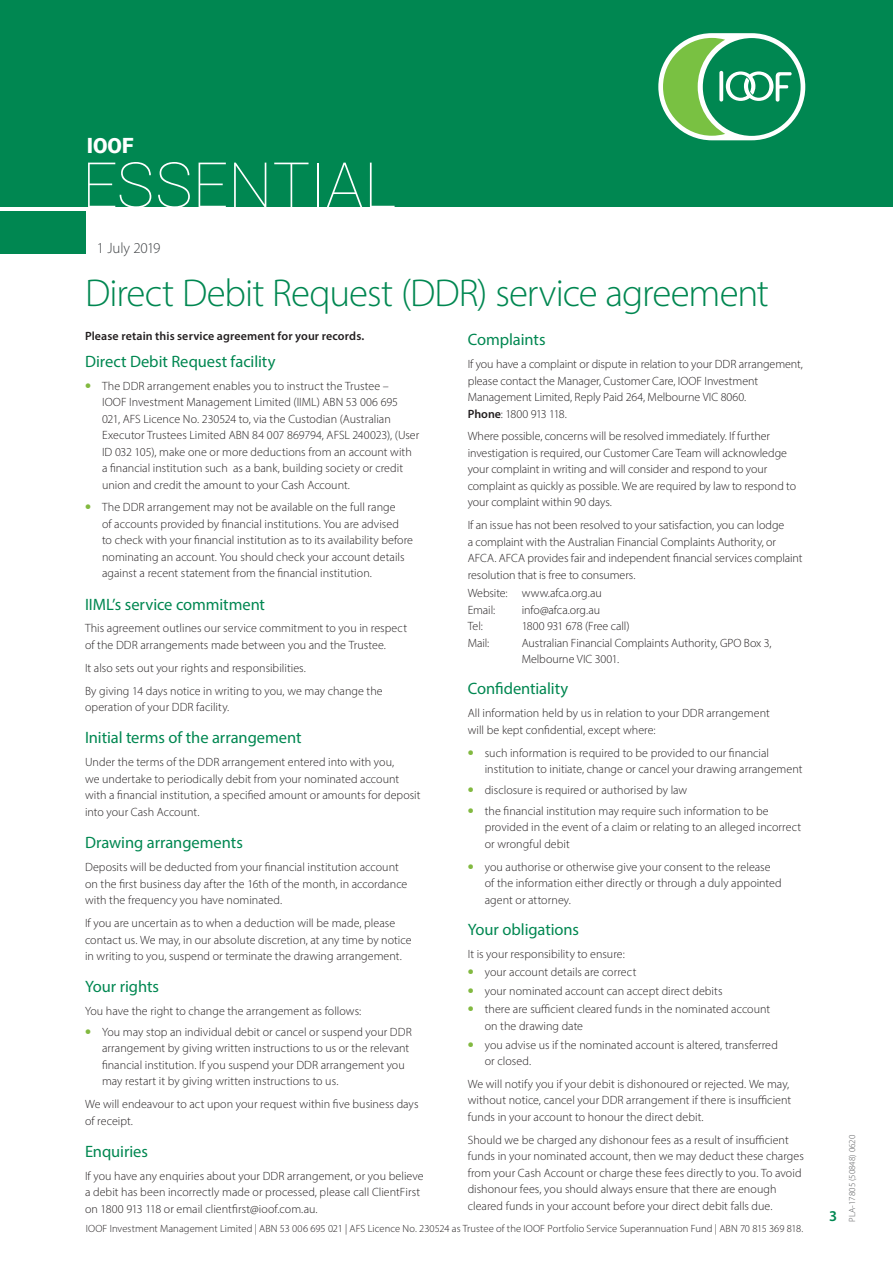
<style>
.page{position:relative;width:893px;height:1263px;background:#fff}
.page>*{position:absolute;margin:0;border:0;box-sizing:border-box;transform-origin:0 0}
.t1{font:100 63px "Roboto";color:#fff}
.t2{font:300 39px "Myriad Pro";letter-spacing:-.025em;color:#008751}
.t3{font:900 21px "Roboto";color:#fff}
.t4{font:16.5px "Myriad Pro";letter-spacing:-.005em;color:#008751}
.t5{font:300 15px "Myriad Pro";letter-spacing:-.01em;color:#3c3f42}
.t6{font:600 15px "Myriad Pro";color:#008751}
.t7{font:300 12px/16.5px "Myriad Pro";letter-spacing:.005em;color:#231f20}
.t8{font:600 12px "Myriad Pro";letter-spacing:.01em;color:#231f20}
.t9{font:300 12px "Myriad Pro";letter-spacing:-.015em;color:#231f20}
.t10{font:300 10.5px "Myriad Pro";letter-spacing:.01em;color:#231f20}
.t11{font:300 9px "Myriad Pro";color:#57585a}
.s1{font-weight:900;font-size:16.5px;color:#82b940}
.s2{font-weight:600}
</style>
<div class="page">
<div style="left:0;top:211px;width:86px;height:42px;background:#008751"></div>
<div style="left:0;top:0;width:893px;height:207px;background:#008751"></div>
<div style="left:658px;top:33px;width:147px;height:107px;background:#fff;border-radius:54px"></div>
<div style="left:703px;top:38px;width:98px;height:98px;background:#008751;border-radius:50%"></div>
<svg style="left:663px;top:38px;width:129px;height:98px"></svg>
<h3 class="t3" style="left:87px;top:131px;width:48px">IOOF</h3>
<h1 class="t1" style="left:82px;top:141px;width:316px">ESSENTIAL</h1>
<p class="t5" style="left:97px;top:239px;width:65px">1 July 2019</p>
<h2 class="t2" style="left:85px;top:269px;width:685px">Direct Debit Request (DDR) service agreement</h2>
<p class="t8" style="left:85px;top:328px;width:281px">Please retain this service agreement for your records.</p>
<h3 class="t4" style="left:85px;top:351px;width:192px">Direct Debit Request facility</h3>
<p class="t7" style="left:102px;top:377px;width:319px;text-indent:-17px"><span class="s1">•</span> The DDR arrangement enables you to instruct the Trustee –<br>IOOF Investment Management Limited (IIML) ABN 53 006 695<br>021, AFS Licence No. 230524 to, via the Custodian (Australian Executor Trustees Limited ABN 84 007 869794, AFSL 240023), (User ID 032 105), make one or more deductions from an account with a financial institution such as a bank, building society or credit union and credit the amount to your Cash Account.</p>
<p class="t7" style="left:102px;top:499px;width:313px;text-indent:-17px"><span class="s1">•</span> The DDR arrangement may not be available on the full range<br>of accounts provided by financial institutions. You are advised<br>to check with your financial institution as to its availability before nominating an account. You should check your account details against a recent statement from the financial institution.</p>
<h3 class="t4" style="left:85px;top:594px;width:182px">IIML’s service commitment</h3>
<p class="t7" style="left:85px;top:620px;width:324px">This agreement outlines our service commitment to you in respect of the DDR arrangements made between you and the Trustee.</p>
<p class="t7" style="left:85px;top:656px;width:299px;line-height:23px">It also sets out your rights and responsibilities.<br>By giving 14 days notice in writing to you, we may change the</p>
<p class="t7" style="left:85px;top:699px;width:146px">operation of your DDR facility.</p>
<h3 class="t4" style="left:85px;top:727px;width:218px">Initial terms of the arrangement</h3>
<p class="t7" style="left:85px;top:754px;width:337px">Under the terms of the DDR arrangement entered into with you,<br>we undertake to periodically debit from your nominated account with a financial institution, a specified amount or amounts for deposit into your Cash Account.</p>
<h3 class="t4" style="left:85px;top:833px;width:159px">Drawing arrangements</h3>
<p class="t7" style="left:85px;top:859px;width:324px">Deposits will be deducted from your financial institution account on the first business day after the 16th of the month, in accordance with the frequency you have nominated.</p>
<p class="t7" style="left:85px;top:915px;width:328px">If you are uncertain as to when a deduction will be made, please contact us. We may, in our absolute discretion, at any time by notice in writing to you, suspend or terminate the drawing arrangement.</p>
<h3 class="t4" style="left:85px;top:976px;width:76px">Your rights</h3>
<p class="t7" style="left:85px;top:1003px;width:278px">You have the right to change the arrangement as follows:</p>
<p class="t7" style="left:102px;top:1023px;width:311px;text-indent:-17px"><span class="s1">•</span> You may stop an individual debit or cancel or suspend your DDR arrangement by giving written instructions to us or the relevant financial institution. If you suspend your DDR arrangement you may restart it by giving written instructions to us.</p>
<p class="t7" style="left:85px;top:1096px;width:335px">We will endeavour to act upon your request within five business days of receipt.</p>
<h3 class="t4" style="left:85px;top:1141px;width:64px">Enquiries</h3>
<p class="t7" style="left:85px;top:1167px;width:340px">If you have any enquiries about your DDR arrangement, or you believe a debit has been incorrectly made or processed, please call ClientFirst on 1800 913 118 or email clientfirst@ioof.com.au.</p>
<h3 class="t4" style="left:468px;top:329px;width:79px">Complaints</h3>
<p class="t7" style="left:468px;top:356px;width:337px">If you have a complaint or dispute in relation to your DDR arrangement, please contact the Manager, Customer Care, IOOF Investment Management Limited, Reply Paid 264, Melbourne VIC 8060.<br><span class="s2">Phone</span>: 1800 913 118.</p>
<p class="t7" style="left:468px;top:428px;width:330px">Where possible, concerns will be resolved immediately. If further investigation is required, our Customer Care Team will acknowledge your complaint in writing and will consider and respond to your complaint as quickly as possible. We are required by law to respond to your complaint within 90 days.</p>
<p class="t7" style="left:468px;top:517px;width:336px">If an issue has not been resolved to your satisfaction, you can lodge<br>a complaint with the Australian Financial Complaints Authority, or AFCA. AFCA provides fair and independent financial services complaint resolution that is free to consumers.</p>
<p class="t7" style="left:468px;top:585px;width:135px">Website: www.afca.org.au<br>Email:</p>
<p class="t7" style="left:522px;top:602px;width:80px">info@afca.org.au</p>
<p class="t7" style="left:468px;top:618px;width:17px">Tel:</p>
<p class="t9" style="left:522px;top:619px;width:109px">1800 931 678 (Free call)</p>
<p class="t7" style="left:468px;top:635px;width:23px">Mail:</p>
<p class="t7" style="left:522px;top:635px;width:251px">Australian Financial Complaints Authority, GPO Box 3,<br>Melbourne VIC 3001.</p>
<h3 class="t4" style="left:468px;top:679px;width:102px">Confidentiality</h3>
<p class="t7" style="left:468px;top:705px;width:303px">All information held by us in relation to your DDR arrangement will be kept confidential, except where:</p>
<p class="t7" style="left:485px;top:744px;width:319px;text-indent:-17px"><span class="s1">•</span> such information is required to be provided to our financial institution to initiate, change or cancel your drawing arrangement</p>
<p class="t7" style="left:468px;top:782px;width:221px"><span class="s1">•</span> disclosure is required or authorised by law</p>
<p class="t7" style="left:485px;top:802px;width:318px;text-indent:-17px"><span class="s1">•</span> the financial institution may require such information to be provided in the event of a claim or relating to an alleged incorrect or wrongful debit</p>
<p class="t7" style="left:485px;top:858px;width:299px;text-indent:-17px"><span class="s1">•</span> you authorise or otherwise give your consent to the release of the information either directly or through a duly appointed agent or attorney.</p>
<h3 class="t4" style="left:468px;top:919px;width:113px">Your obligations</h3>
<p class="t7" style="left:468px;top:945px;width:158px">It is your responsibility to ensure:</p>
<p class="t7" style="left:468px;top:964px;width:170px"><span class="s1">•</span> your account details are correct</p>
<p class="t7" style="left:468px;top:982px;width:256px"><span class="s1">•</span> your nominated account can accept direct debits</p>
<p class="t7" style="left:485px;top:1001px;width:287px;text-indent:-17px"><span class="s1">•</span> there are sufficient cleared funds in the nominated account on the drawing date</p>
<p class="t7" style="left:485px;top:1036px;width:295px;text-indent:-17px"><span class="s1">•</span> you advise us if the nominated account is altered, transferred or closed.</p>
<p class="t7" style="left:468px;top:1075px;width:325px">We will notify you if your debit is dishonoured or rejected. We may, without notice, cancel your DDR arrangement if there is insufficient funds in your account to honour the direct debit.</p>
<p class="t7" style="left:468px;top:1131px;width:338px">Should we be charged any dishonour fees as a result of insufficient funds in your nominated account, then we may deduct these charges from your Cash Account or charge these fees directly to you. To avoid dishonour fees, you should always ensure that there are enough cleared funds in your account before your direct debit falls due.</p>
<p class="t10" style="left:86px;top:1222px;width:719px">IOOF Investment Management Limited | ABN 53 006 695 021 | AFS Licence No. 230524 as Trustee of the IOOF Portfolio Service Superannuation Fund | ABN 70 815 369 818.</p>
<p class="t6" style="left:829px;top:1206px;width:10px">3</p>
<p class="t11" style="left:847px;top:1221px;width:88px;rotate:-90deg">PLA-17805 (50848) 0620</p>
</div>
